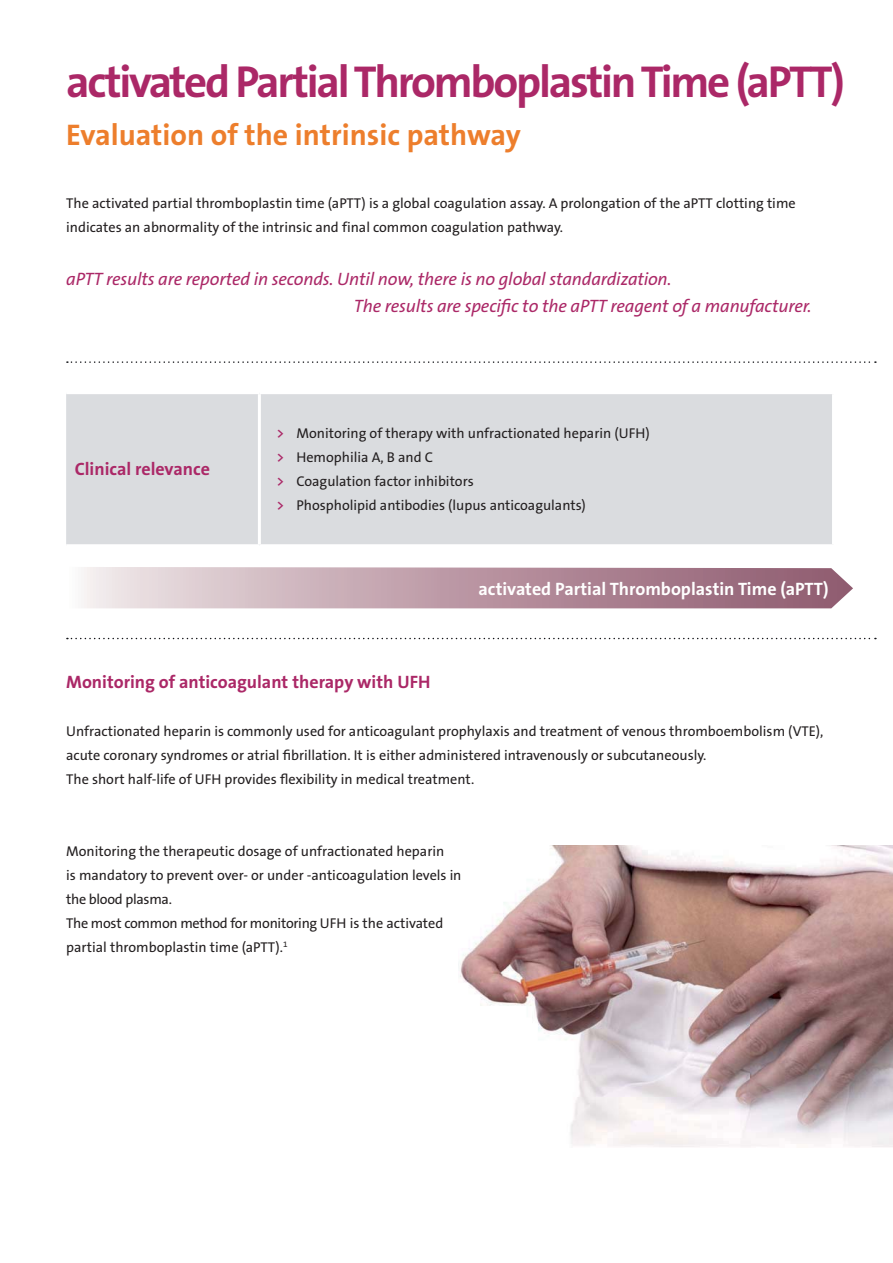
<style>
.page{position:relative;width:893px;height:1263px;background:#fff}
.page>*{position:absolute;margin:0;border:0;box-sizing:border-box;transform-origin:0 0}
.t1{font:700 45px "The Sans B7";letter-spacing:-.05em;color:#ab2867}
.t2{font:700 30px "The Sans B7";color:#ed7e2c}
.t3{font:italic 18px/27px "The Sans B5 Plain";letter-spacing:-.01em;color:#ab2867}
.t4{font:700 18px "The Sans B7";color:#ab2867}
.t5{font:700 18px "The Sans B7";color:#fff}
.t6{font:14.25px/24px "The Sans B5 Plain";color:#231f20}
.s1{font-family:"The Sans B6";font-weight:600;color:#ab2867}
</style>
<div class="page">
<img style="left:458px;top:845px;width:435px;height:302px">
<svg style="left:84px;top:567px;width:769px;height:41px;background:#be9faa"></svg>
<svg style="left:67px;top:361px;width:809px;height:2px"></svg>
<svg style="left:67px;top:638px;width:809px;height:1px"></svg>
<div style="left:66px;top:394px;width:766px;height:150px;background:#dadcdf"></div>
<hr style="left:258px;top:394px;width:3px;height:150px;background:#fff">
<p class="t1" style="left:66px;top:62px;width:780px">activated Partial Thromboplastin Time (aPTT)</p>
<p class="t2" style="left:66px;top:122px;width:456px">Evaluation of the intrinsic pathway</p>
<p class="t6" style="left:66px;top:192px;width:731px">The activated partial thromboplastin time (aPTT) is a global coagulation assay. A prolongation of the aPTT clotting time indicates an abnormality of the intrinsic and final common coagulation pathway.</p>
<p class="t3" style="left:354px;top:267px;width:459px;text-indent:-288px">aPTT results are reported in seconds. Until now, there is no global standardization.<br>The results are specific to the aPTT reagent of a manufacturer.</p>
<p class="t4" style="left:75px;top:461px;width:137px">Clinical relevance</p>
<p class="t6" style="left:276px;top:422px;width:375px"><span class="s1">&gt;</span> Monitoring of therapy with unfractionated heparin (UFH) <span class="s1">&gt;</span> Hemophilia A, B and C<br><span class="s1">&gt;</span> Coagulation factor inhibitors<br><span class="s1">&gt;</span> Phospholipid antibodies (lupus anticoagulants)</p>
<p class="t5" style="left:478px;top:581px;width:352px">activated Partial Thromboplastin Time (aPTT)</p>
<p class="t4" style="left:66px;top:674px;width:366px">Monitoring of anticoagulant therapy with UFH</p>
<p class="t6" style="left:66px;top:720px;width:759px">Unfractionated heparin is commonly used for anticoagulant prophylaxis and treatment of venous thromboembolism (VTE), acute coronary syndromes or atrial fibrillation. It is either administered intravenously or subcutaneously.<br>The short half-life of UFH provides flexibility in medical treatment.</p>
<p class="t6" style="left:66px;top:840px;width:397px">Monitoring the therapeutic dosage of unfractionated heparin<br>is mandatory to prevent over- or under -anticoagulation levels in the blood plasma.<br>The most common method for monitoring UFH is the activated partial thromboplastin time (aPTT).<sup>1</sup></p>
</div>
